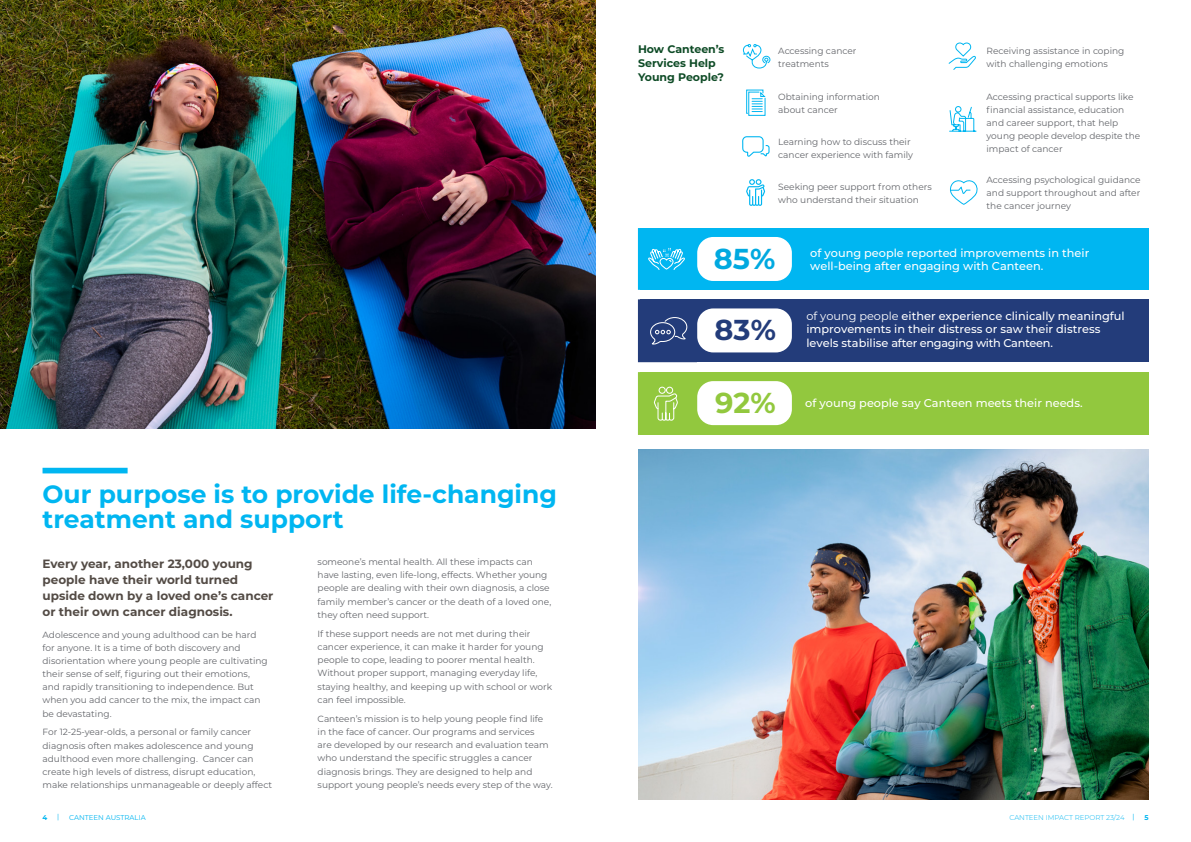
<style>
.page{position:relative;width:1191px;height:842px;background:#fff}
.page>*{position:absolute;margin:0;border:0;box-sizing:border-box;transform-origin:0 0}
.t1{font:700 28.8px "Montserrat";color:#00a9e0}
.t2{font:700 28.8px "Montserrat";color:#233c7a}
.t3{font:700 28.8px "Montserrat";color:#92c83e}
.Heading{font:700 25px/25px "Montserrat";color:#00b6f1}
.Intro{font:700 12px/16.1px "Montserrat";color:#534b45}
.t4{font:500 11.3px/13.4px "Montserrat";color:#fff}
.t5{font:500 11.3px "Montserrat";letter-spacing:-.025em;color:#fff}
.Content_headings{font:700 11px/14px "Montserrat";color:#0e4b26}
.Body_copy{font:9px/13.2px "Montserrat";color:#63656a}
.t6{font:300 7px "Montserrat";color:#00b6f1}
.t7{font:7px "Montserrat";color:#00b6f1}
.t8{font:700 7px "Montserrat";color:#00b6f1}
.s1{font-weight:400}
</style>
<div class="page">
<div style="left:43px;top:468px;width:85px;height:5px;background:#00b6f1"></div>
<img style="left:0;top:0;width:595px;height:429px">
<img style="left:638px;top:449px;width:510px;height:350px">
<svg style="left:949px;top:106px;width:28px;height:26px"></svg>
<svg style="left:742px;top:44px;width:29px;height:25px"></svg>
<svg style="left:746px;top:179px;width:19px;height:27px"></svg>
<svg style="left:746px;top:89px;width:20px;height:27px"></svg>
<svg style="left:742px;top:136px;width:28px;height:21px"></svg>
<svg style="left:950px;top:180px;width:28px;height:25px"></svg>
<svg style="left:948px;top:42px;width:28px;height:28px"></svg>
<div style="left:640px;top:372px;width:508px;height:63px;background:#92c83e"></div>
<div style="left:640px;top:299px;width:508px;height:63px;background:#233c7a"></div>
<div style="left:640px;top:228px;width:508px;height:62px;background:#00b6f1"></div>
<div style="left:697px;top:237px;width:95px;height:44px;background:#fff;border-radius:16px"></div>
<div style="left:697px;top:308px;width:95px;height:44px;background:#fff;border-radius:16px"></div>
<div style="left:697px;top:381px;width:95px;height:44px;background:#fff;border-radius:16px"></div>
<svg style="left:638px;top:372px;width:64px;height:63px"></svg>
<svg style="left:638px;top:228px;width:64px;height:62px"></svg>
<svg style="left:638px;top:299px;width:64px;height:63px"></svg>
<p class="Content_headings" style="left:638px;top:42px;width:88px">How Canteen’s<br>Services Help<br>Young People?</p>
<p class="Body_copy" style="left:778px;top:44px;width:80px">Accessing cancer treatments</p>
<p class="Body_copy" style="left:778px;top:90px;width:103px">Obtaining information about cancer</p>
<p class="Body_copy" style="left:778px;top:135px;width:136px">Learning how to discuss their cancer experience with family</p>
<p class="Body_copy" style="left:778px;top:180px;width:155px">Seeking peer support from others who understand their situation</p>
<p class="Body_copy" style="left:986px;top:44px;width:139px">Receiving assistance in coping with challenging emotions</p>
<p class="Body_copy" style="left:986px;top:90px;width:155px">Accessing practical supports like financial assistance, education and career support, that help young people develop despite the impact of cancer</p>
<p class="Body_copy" style="left:986px;top:173px;width:155px;text-align:justify">Accessing psychological guidance and support throughout and after the cancer journey</p>
<p class="t1" style="left:714px;top:238px;width:63px">85%</p>
<p class="t2" style="left:714px;top:309px;width:63px">83%</p>
<p class="t4" style="left:810px;top:246px;width:280px">of young people reported improvements in their</p>
<p class="t4" style="left:810px;top:259px;width:235px">well-being after engaging with Canteen.</p>
<p class="t4" style="left:806px;top:309px;width:320px"><span class="s1">of young people</span> either experience clinically meaningful improvements in their distress or saw their distress</p>
<p class="t5" style="left:806px;top:335px;width:248px">levels stabilise after engaging with Canteen.</p>
<p class="Heading" style="left:43px;top:480px;width:516px">Our purpose is to provide life-changing treatment and support</p>
<p class="Intro" style="left:43px;top:555px;width:232px">Every year, another 23,000 young people have their world turned upside down by a loved one’s cancer or their own cancer diagnosis.</p>
<p class="Body_copy" style="left:43px;top:628px;width:227px">Adolescence and young adulthood can be hard for anyone. It is a time of both discovery and disorientation where young people are cultivating their sense of self, figuring out their emotions, and rapidly transitioning to independence. But when you add cancer to the mix, the impact can be devastating.</p>
<p class="Body_copy" style="left:43px;top:725px;width:231px">For 12-25-year-olds, a personal or family cancer diagnosis often makes adolescence and young adulthood even more challenging. Cancer can create high levels of distress, disrupt education, make relationships unmanageable or deeply affect</p>
<p class="Body_copy" style="left:317px;top:555px;width:235px">someone’s mental health. All these impacts can have lasting, even life-long, effects. Whether young people are dealing with their own diagnosis, a close family member’s cancer or the death of a loved one, they often need support.</p>
<p class="Body_copy" style="left:317px;top:627px;width:236px">If these support needs are not met during their cancer experience, it can make it harder for young people to cope, leading to poorer mental health.<br>Without proper support, managing everyday life, staying healthy, and keeping up with school or work can feel impossible.</p>
<p class="Body_copy" style="left:317px;top:712px;width:236px">Canteen’s mission is to help young people find life in the face of cancer. Our programs and services<br>are developed by our research and evaluation team who understand the specific struggles a cancer diagnosis brings. They are designed to help and support young people’s needs every step of the way.</p>
<p class="t3" style="left:715px;top:382px;width:62px">92%</p>
<p class="t4" style="left:805px;top:396px;width:279px">of young people say Canteen meets their needs.</p>
<p class="t8" style="left:43px;top:813px;width:6px">4</p>
<p class="t7" style="left:57px;top:812px;width:4px">|</p>
<p class="t7" style="left:69px;top:813px;width:78px">CANTEEN AUSTRALIA</p>
<p class="t6" style="left:1009px;top:813px;width:127px">CANTEEN IMPACT REPORT 23/24 <span class="s1">|</span></p>
<p class="t8" style="left:1144px;top:813px;width:6px">5</p>
</div>
